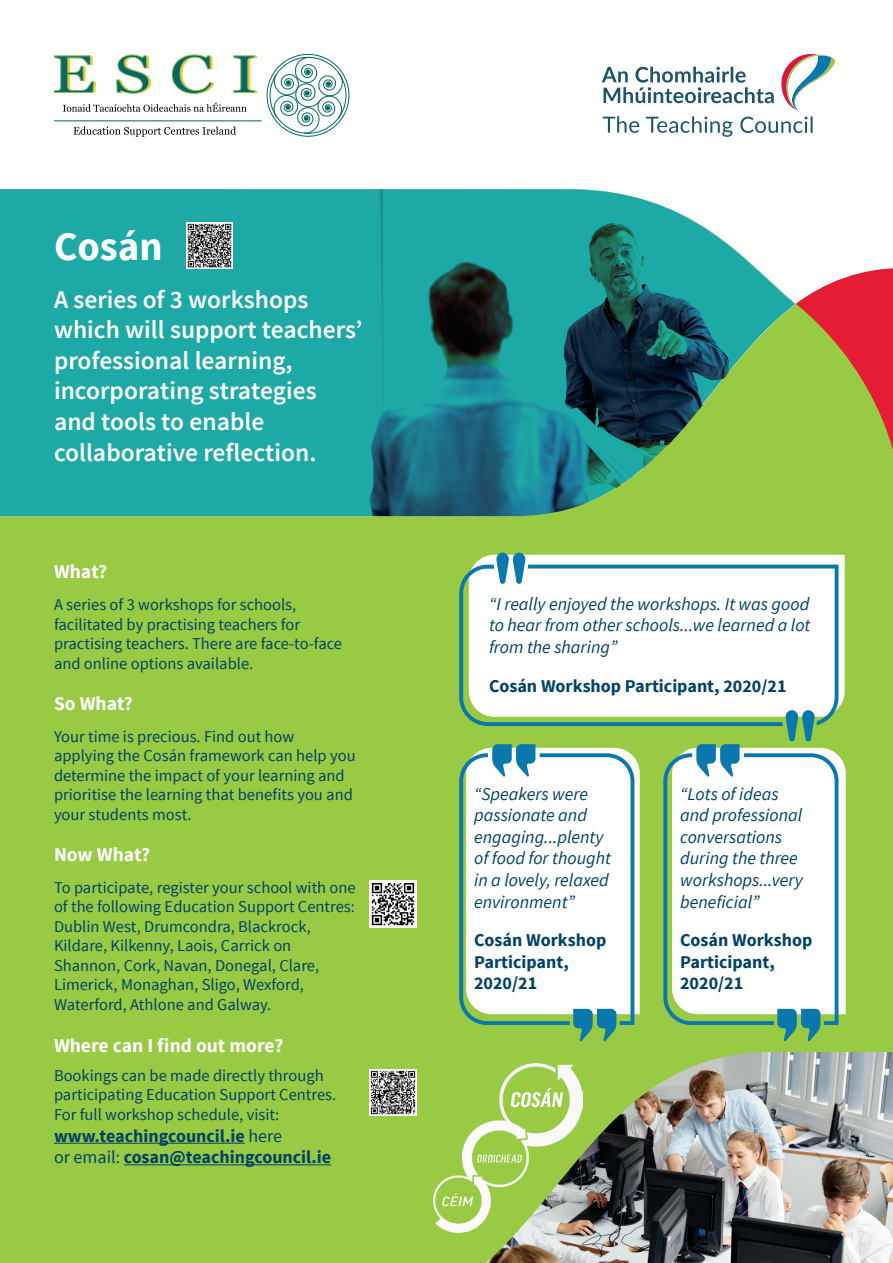
<style>
.page{position:relative;width:893px;height:1263px;background:#fff}
.page>*{position:absolute;margin:0;border:0;box-sizing:border-box;transform-origin:0 0}
.t1{font:700 40.5px "Source Sans Pro";color:#fff}
.t2{font:600 25.5px/30.6px "Source Sans Pro";color:#fff}
.t3{font:700 19.5px "Source Sans Pro";color:#fff}
.t4{font:italic 18px/21.6px "Source Sans Pro";color:#004267}
.t5{font:700 18px/21.6px "Source Sans Pro";color:#004267}
.t6{font:16.5px/19.5px "Source Sans Pro";color:#004267}
.s1{font-weight:400}
</style>
<div class="page">
<svg style="left:796px;top:268px;width:97px;height:36px;fill:#e41d35"></svg>
<div style="left:0;top:304px;width:893px;height:959px;background:#98ca43"></div>
<svg style="left:469px;top:555px;width:376px;height:162px"></svg>
<svg style="left:838px;top:748px;width:8px;height:266px"></svg>
<svg style="left:634px;top:748px;width:6px;height:266px"></svg>
<svg style="left:603px;top:116px;width:36px;height:17px"></svg>
<svg style="left:646px;top:116px;width:87px;height:21px"></svg>
<svg style="left:740px;top:116px;width:73px;height:17px"></svg>
<svg style="left:602px;top:54px;width:233px;height:56px"></svg>
<img style="left:486px;top:1052px;width:407px;height:211px">
<svg style="left:54px;top:56px;width:42px;height:37px"></svg>
<svg style="left:117px;top:55px;width:34px;height:39px"></svg>
<svg style="left:172px;top:55px;width:42px;height:39px"></svg>
<svg style="left:234px;top:56px;width:23px;height:37px"></svg>
<svg style="left:63px;top:103px;width:184px;height:9px"></svg>
<svg style="left:74px;top:127px;width:162px;height:10px"></svg>
<hr style="left:54px;top:120px;width:207px;height:1px;background:#056766">
<svg style="left:272px;top:57px;width:72px;height:77px"></svg>
<div style="left:267px;top:54px;width:82px;height:83px;border:1px solid #056766;border-radius:50%"></div>
<hr style="left:54px;top:1143px;width:191px;height:1px;background:#004267">
<hr style="left:124px;top:1164px;width:207px;height:1px;background:#004267">
<svg style="left:783px;top:565px;width:55px;height:145px"></svg>
<svg style="left:459px;top:565px;width:324px;height:161px"></svg>
<svg style="left:496px;top:553px;width:29px;height:31px"></svg>
<svg style="left:459px;top:744px;width:175px;height:298px"></svg>
<svg style="left:663px;top:710px;width:175px;height:332px"></svg>
<img style="left:0;top:189px;width:796px;height:327px">
<img style="left:434px;top:1063px;width:148px;height:170px">
<img style="left:370px;top:1069px;width:46px;height:47px">
<img style="left:370px;top:881px;width:46px;height:46px">
<img style="left:186px;top:222px;width:47px;height:47px">
<p class="t1" style="left:54px;top:221px;width:110px">Cosán</p>
<p class="t2" style="left:54px;top:285px;width:310px">A series of 3 workshops which will support teachers’ professional learning, incorporating strategies and tools to enable collaborative reflection.</p>
<p class="t3" style="left:54px;top:559px;width:55px">What?</p>
<p class="t6" style="left:54px;top:595px;width:290px">A series of 3 workshops for schools, facilitated by practising teachers for practising teachers. There are face-to-face and online options available.</p>
<p class="t3" style="left:54px;top:691px;width:80px">So What?</p>
<p class="t6" style="left:54px;top:727px;width:303px">Your time is precious. Find out how applying the Cosán framework can help you determine the impact of your learning and prioritise the learning that benefits you and your students most.</p>
<p class="t3" style="left:54px;top:842px;width:98px">Now What?</p>
<p class="t6" style="left:54px;top:878px;width:303px">To participate, register your school with one of the following Education Support Centres:<br>Dublin West, Drumcondra, Blackrock, Kildare, Kilkenny, Laois, Carrick on Shannon, Cork, Navan, Donegal, Clare, Limerick, Monaghan, Sligo, Wexford, Waterford, Athlone and Galway.</p>
<p class="t3" style="left:54px;top:1033px;width:231px">Where can I find out more?</p>
<p class="t6" style="left:54px;top:1065px;width:284px">Bookings can be made directly through participating Education Support Centres.<br>For full workshop schedule, visit:</p>
<p class="t5" style="left:54px;top:1126px;width:279px">www.teachingcouncil.ie <span class="s1">here<br>or email:</span> cosan@teachingcouncil.ie</p>
<p class="t4" style="left:489px;top:593px;width:323px;text-align:justify">“I really enjoyed the workshops. It was good to hear from other schools...we learned a lot from the sharing”</p>
<p class="t5" style="left:489px;top:675px;width:299px">Cosán Workshop Participant, 2020/21</p>
<p class="t4" style="left:474px;top:783px;width:138px">“Speakers were passionate and engaging...plenty of food for thought in a lovely, relaxed environment”</p>
<p class="t5" style="left:474px;top:930px;width:134px">Cosán Workshop<br>Participant,<br>2020/21</p>
<p class="t4" style="left:680px;top:783px;width:124px">“Lots of ideas and professional conversations during the three workshops...very beneficial”</p>
<p class="t5" style="left:680px;top:930px;width:134px">Cosán Workshop<br>Participant,<br>2020/21</p>
</div>
